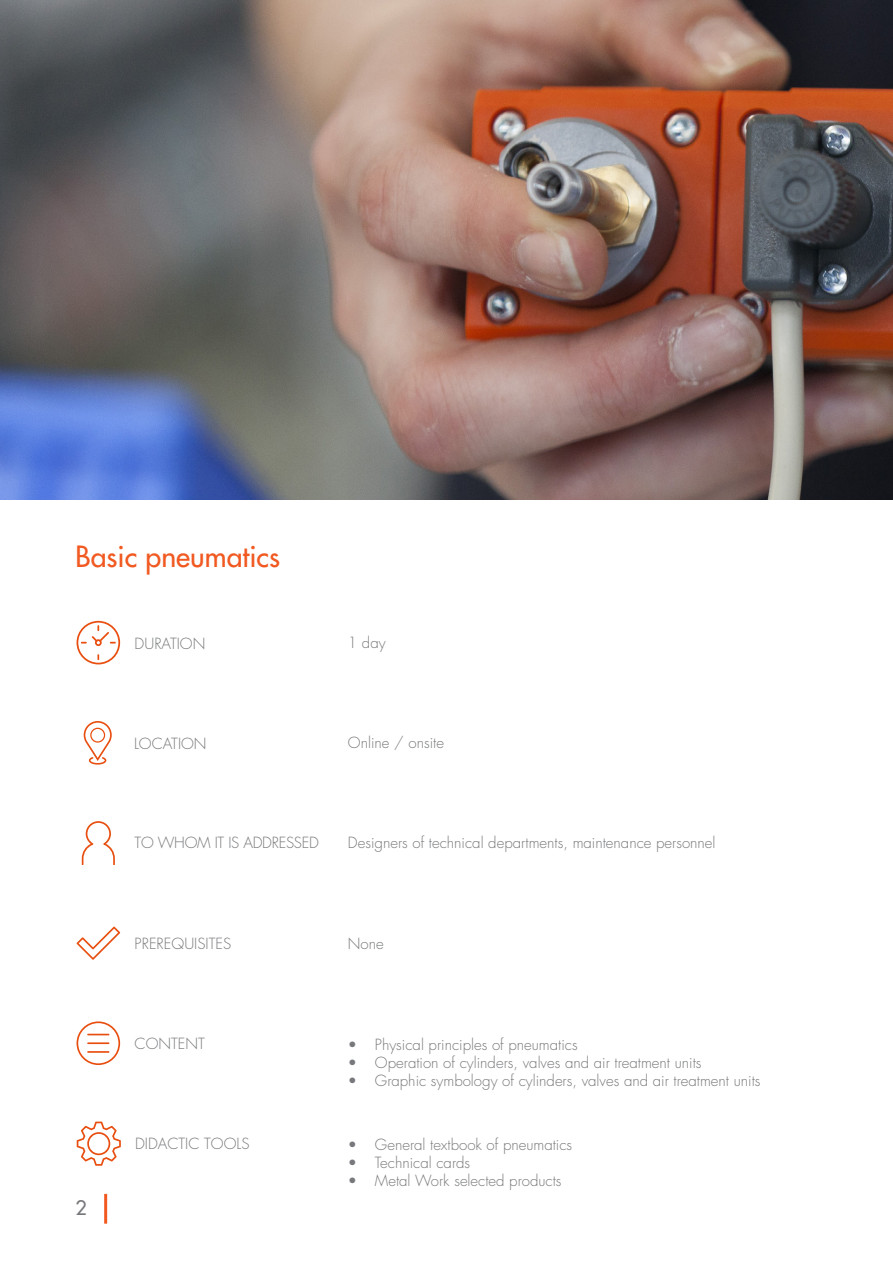
<style>
.page{position:relative;width:893px;height:1263px;background:#fff}
.page>*{position:absolute;margin:0;border:0;box-sizing:border-box;transform-origin:0 0}
.TITOLO_1{font:500 28.5px "Futura Std";color:#f15921}
.t1{font:500 19.5px "Futura Std";color:#76787b}
.BODY{font:300 15px "Futura Std";color:#76787b}
.BODY-2{font:300 15px "Futura Std";letter-spacing:-.02em;color:#76787b}
</style>
<div class="page">
<hr style="left:104px;top:1194px;width:3px;height:30px;background:#f15921">
<img style="left:0;top:0;width:893px;height:500px">
<svg style="left:77px;top:621px;width:43px;height:43px"></svg>
<svg style="left:82px;top:821px;width:33px;height:44px"></svg>
<svg style="left:77px;top:926px;width:43px;height:34px"></svg>
<svg style="left:77px;top:1021px;width:43px;height:44px"></svg>
<svg style="left:77px;top:1121px;width:44px;height:44px"></svg>
<svg style="left:84px;top:721px;width:28px;height:44px"></svg>
<div style="left:91px;top:728px;width:14px;height:14px;background:#fff;border-radius:50%"></div>
<div style="left:90px;top:728px;width:15px;height:15px;border:1px solid #e84e0f;border-radius:50%"></div>
<p class="TITOLO_1" style="left:75px;top:538px;width:206px">Basic pneumatics</p>
<p class="BODY" style="left:135px;top:634px;width:72px">DURATION</p>
<p class="BODY" style="left:348px;top:633px;width:39px">1 day</p>
<p class="BODY" style="left:134px;top:734px;width:74px">LOCATION</p>
<p class="BODY" style="left:348px;top:734px;width:98px">Online / onsite</p>
<h2 class="t1" style="left:75px;top:1196px;width:13px">2</h2>
<p class="BODY-2" style="left:135px;top:833px;width:186px">TO WHOM IT IS ADDRESSED</p>
<p class="BODY" style="left:348px;top:833px;width:369px">Designers of technical departments, maintenance personnel</p>
<p class="BODY" style="left:135px;top:934px;width:98px">PREREQUISITES</p>
<p class="BODY" style="left:348px;top:934px;width:37px">None</p>
<p class="BODY" style="left:135px;top:1034px;width:72px">CONTENT</p>
<p class="BODY" style="left:135px;top:1135px;width:116px">DIDACTIC TOOLS</p>
<p class="BODY" style="left:348px;top:1036px;width:231px">• Physical principles of pneumatics</p>
<p class="BODY" style="left:348px;top:1054px;width:355px">• Operation of cylinders, valves and air treatment units</p>
<p class="BODY" style="left:348px;top:1072px;width:414px">• Graphic symbology of cylinders, valves and air treatment units</p>
<p class="BODY" style="left:348px;top:1135px;width:226px">• General textbook of pneumatics</p>
<p class="BODY" style="left:348px;top:1153px;width:124px">• Technical cards</p>
<p class="BODY" style="left:348px;top:1171px;width:215px">• Metal Work selected products</p>
</div>
